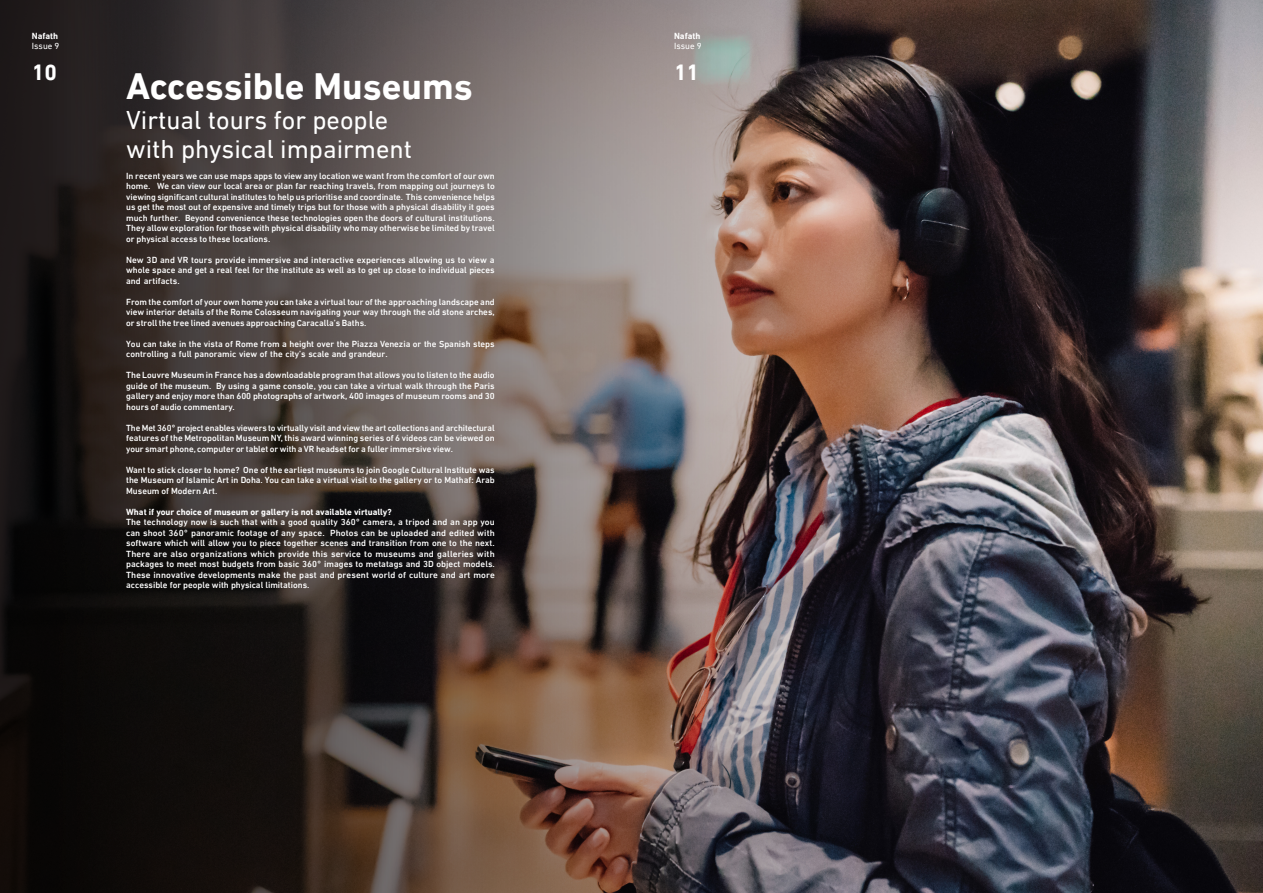
<style>
.page{position:relative;width:1263px;height:893px;background:#fff}
.page>*{position:absolute;margin:0;border:0;box-sizing:border-box;transform-origin:0 0}
.t1{font:700 37.5px "DIN Next LT Arabic";color:#fff}
.t2{font:26.25px/29.2px "DIN Next LT Arabic";color:#fff}
.t3{font:700 22.5px "DIN Next LT Arabic";color:#fff}
.t4{font:500 9px/10.5px "DIN Next LT Arabic";color:#fff;text-align:justify}
.t5{font:700 9px "DIN Next LT Arabic";color:#fff}
.t6{font:9px "DIN Next LT Arabic";color:#fff}
</style>
<div class="page">
<img style="left:0;top:0;width:1263px;height:893px">
<p class="t5" style="left:32px;top:30px;width:28px">Nafath</p>
<p class="t6" style="left:32px;top:41px;width:29px">Issue 9</p>
<h3 class="t3" style="left:32px;top:59px;width:27px">10</h3>
<h1 class="t1" style="left:126px;top:64px;width:348px">Accessible Museums</h1>
<h2 class="t2" style="left:126px;top:105px;width:287px">Virtual tours for people with physical impairment</h2>
<p class="t4" style="left:126px;top:170px;width:370px">In recent years we can use maps apps to view any location we want from the comfort of our own home. We can view our local area or plan far reaching travels, from mapping out journeys to viewing significant cultural institutes to help us prioritise and coordinate. This convenience helps us get the most out of expensive and timely trips but for those with a physical disability it goes much further. Beyond convenience these technologies open the doors of cultural institutions.<br>They allow exploration for those with physical disability who may otherwise be limited by travel or physical access to these locations.</p>
<p class="t4" style="left:126px;top:254px;width:370px">New 3D and VR tours provide immersive and interactive experiences allowing us to view a whole space and get a real feel for the institute as well as to get up close to individual pieces and artifacts.</p>
<p class="t4" style="left:126px;top:296px;width:370px">From the comfort of your own home you can take a virtual tour of the approaching landscape and view interior details of the Rome Colosseum navigating your way through the old stone arches, or stroll the tree lined avenues approaching Caracalla’s Baths.</p>
<p class="t4" style="left:126px;top:338px;width:370px">You can take in the vista of Rome from a height over the Piazza Venezia or the Spanish steps controlling a full panoramic view of the city’s scale and grandeur.</p>
<p class="t4" style="left:126px;top:370px;width:370px">The Louvre Museum in France has a downloadable program that allows you to listen to the audio guide of the museum. By using a game console, you can take a virtual walk through the Paris gallery and enjoy more than 600 photographs of artwork, 400 images of museum rooms and 30 hours of audio commentary.</p>
<p class="t4" style="left:126px;top:422px;width:370px">The Met 360° project enables viewers to virtually visit and view the art collections and architectural features of the Metropolitan Museum NY, this award winning series of 6 videos can be viewed on your smart phone, computer or tablet or with a VR headset for a fuller immersive view.</p>
<p class="t4" style="left:126px;top:464px;width:370px">Want to stick closer to home? One of the earliest museums to join Google Cultural Institute was the Museum of Islamic Art in Doha. You can take a virtual visit to the gallery or to Mathaf: Arab Museum of Modern Art.</p>
<p class="t5" style="left:126px;top:506px;width:267px">What if your choice of museum or gallery is not available virtually?</p>
<p class="t4" style="left:126px;top:517px;width:370px">The technology now is such that with a good quality 360° camera, a tripod and an app you can shoot 360° panoramic footage of any space. Photos can be uploaded and edited with software which will allow you to piece together scenes and transition from one to the next.<br>There are also organizations which provide this service to museums and galleries with packages to meet most budgets from basic 360° images to metatags and 3D object models.<br>These innovative developments make the past and present world of culture and art more accessible for people with physical limitations.</p>
<p class="t5" style="left:674px;top:30px;width:28px">Nafath</p>
<p class="t6" style="left:674px;top:41px;width:29px">Issue 9</p>
<h3 class="t3" style="left:674px;top:59px;width:27px">11</h3>
</div>
